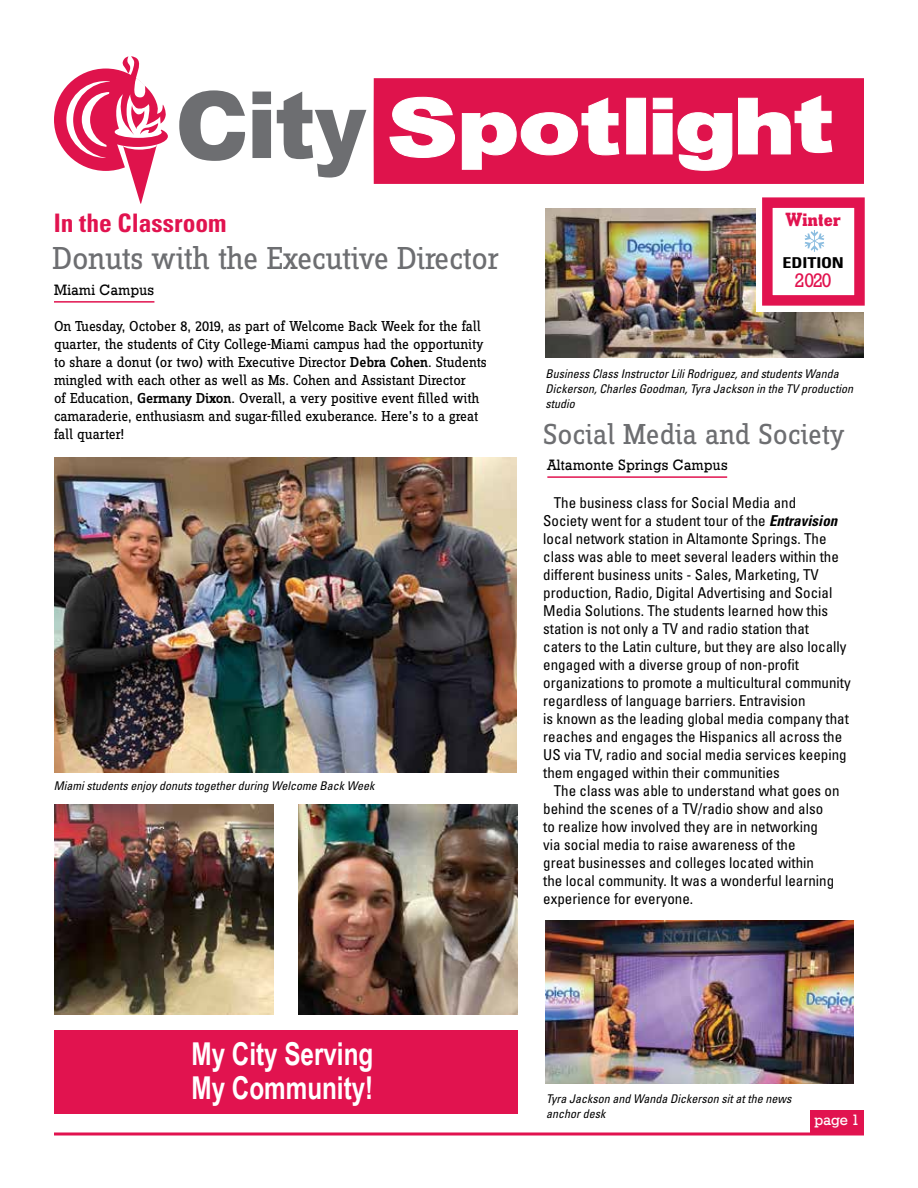
<style>
.page{position:relative;width:918px;height:1188px;background:#fff}
.page>*{position:absolute;margin:0;border:0;box-sizing:border-box;transform-origin:0 0}
.t1{font:33px "Zine Slab Dis";letter-spacing:-.01em;color:#6d6e71}
.t2{font:700 31.5px/34.5px "Arial Narrow";color:#fff;scale:.94 1}
.t3{font:30px "Zine Slab Dis";color:#6d6e71}
.t4{font:700 condensed 25.5px "Univers";color:#e1134f}
.t5{font:19.5px "Geometric Slab 703 BT Xtra Bold Cond";color:#e1134f;scale:1.23 1}
.t6{font:19.5px "Geometric Slab 712 BT Medium A";color:#e1134f}
.t7{font:condensed 15px/18px "Univers";color:#000}
.t8{font:15px/18px "Zine Slab Dis";color:#000}
.t9{font:15px "Geometric Slab 712 BT Medium A";letter-spacing:.03em;color:#000;scale:.95 1}
.t10{font:700 condensed 15px "Univers";color:#000;scale:1.2 1}
.t11{font:15px "Geometric Slab 712 BT Medium A";color:#fff}
.t12{font:italic condensed 12px/15px "Univers";color:#000}
.s1{font-weight:500}
.s2{font-weight:700;font-style:italic}
</style>
<div class="page">
<img style="left:545px;top:208px;width:319px;height:149px">
<svg style="left:54px;top:1132px;width:810px;height:4px;background:#e84d7a"></svg>
<div style="left:810px;top:1110px;width:54px;height:24px;background:#e1134f"></div>
<div style="left:374px;top:78px;width:490px;height:106px;background:#df134c"></div>
<div style="left:54px;top:69px;width:104px;height:102px;background:#df134c;border-radius:50%"></div>
<svg style="left:66px;top:81px;width:78px;height:77px"></svg>
<div style="left:73px;top:82px;width:78px;height:76px;background:#df134c;border-radius:50%"></div>
<div style="left:82px;top:92px;width:55px;height:55px;background:#fff;border-radius:50%"></div>
<div style="left:90px;top:92px;width:56px;height:55px;background:#df134c;border-radius:50%"></div>
<svg style="left:106px;top:56px;width:62px;height:148px"></svg>
<svg style="left:252px;top:92px;width:19px;height:66px"></svg>
<svg style="left:277px;top:92px;width:89px;height:86px"></svg>
<svg style="left:179px;top:90px;width:66px;height:71px"></svg>
<div style="left:626px;top:98px;width:20px;height:56px;background:#fff;border:1px solid #fff"></div>
<svg style="left:389px;top:96px;width:231px;height:74px"></svg>
<svg style="left:652px;top:95px;width:181px;height:76px"></svg>
<div style="left:757px;top:187px;width:123px;height:125px;background:#fff"></div>
<div style="left:762px;top:197px;width:103px;height:109px;border:10px solid #e1134f"></div>
<div style="left:54px;top:1030px;width:463px;height:84px;background:#e1134f"></div>
<img style="left:54px;top:458px;width:462px;height:314px">
<div style="left:167px;top:166px;width:136px;height:31px;background:#fff"></div>
<svg style="left:805px;top:230px;width:19px;height:22px"></svg>
<hr style="left:54px;top:301px;width:100px;height:2px;background:#e1134f">
<hr style="left:547px;top:476px;width:180px;height:2px;background:#e1134f">
<img style="left:545px;top:920px;width:309px;height:163px">
<img style="left:54px;top:805px;width:219px;height:209px">
<img style="left:298px;top:805px;width:219px;height:209px">
<h3 class="t4" style="left:54px;top:207px;width:174px">In the Classroom</h3>
<h1 class="t1" style="left:53px;top:242px;width:448px">Donuts with the Executive Director</h1>
<p class="t9" style="left:54px;top:281px;width:107px">Miami Campus</p>
<p class="t8" style="left:54px;top:318px;width:434px">On Tuesday, October 8, 2019, as part of Welcome Back Week for the fall quarter, the students of City College-Miami campus had the opportunity to share a donut (or two) with Executive Director <span class="s1">Debra Cohen</span>. Students mingled with each other as well as Ms. Cohen and Assistant Director<br>of Education, <span class="s1">Germany Dixon</span>. Overall, a very positive event filled with camaraderie, enthusiasm and sugar-filled exuberance. Here’s to a great fall quarter!</p>
<p class="t12" style="left:54px;top:777px;width:322px">Miami students enjoy donuts together during Welcome Back Week</p>
<h3 class="t5" style="left:786px;top:207px;width:46px">Winter</h3>
<p class="t10" style="left:783px;top:253px;width:53px">EDITION</p>
<h3 class="t6" style="left:795px;top:269px;width:38px">2020</h3>
<p class="t12" style="left:545px;top:366px;width:309px">Business Class Instructor Lili Rodriguez, and students Wanda<br>Dickerson, Charles Goodman, Tyra Jackson in the TV production studio</p>
<h3 class="t3" style="left:543px;top:420px;width:303px">Social Media and Society</h3>
<p class="t9" style="left:547px;top:456px;width:191px">Altamonte Springs Campus</p>
<p class="t7" style="left:543px;top:494px;width:309px;text-indent:10px">The business class for Social Media and<br>Society went for a student tour of the <span class="s2">Entravision </span>local network station in Altamonte Springs. The class was able to meet several leaders within the different business units - Sales, Marketing, TV production, Radio, Digital Advertising and Social Media Solutions. The students learned how this station is not only a TV and radio station that caters to the Latin culture, but they are also locally engaged with a diverse group of non-profit organizations to promote a multicultural community regardless of language barriers. Entravision<br>is known as the leading global media company that reaches and engages the Hispanics all across the US via TV, radio and social media services keeping them engaged within their communities</p>
<p class="t7" style="left:543px;top:782px;width:298px;text-indent:10px">The class was able to understand what goes on behind the scenes of a TV/radio show and also<br>to realize how involved they are in networking<br>via social media to raise awareness of the<br>great businesses and colleges located within<br>the local community. It was a wonderful learning experience for everyone.</p>
<h2 class="t2" style="left:192px;top:1035px;width:195px">My City Serving<br>My Community!</h2>
<p class="t12" style="left:546px;top:1091px;width:247px">Tyra Jackson and Wanda Dickerson sit at the news anchor desk</p>
<p class="t11" style="left:814px;top:1111px;width:46px">page 1</p>
</div>
